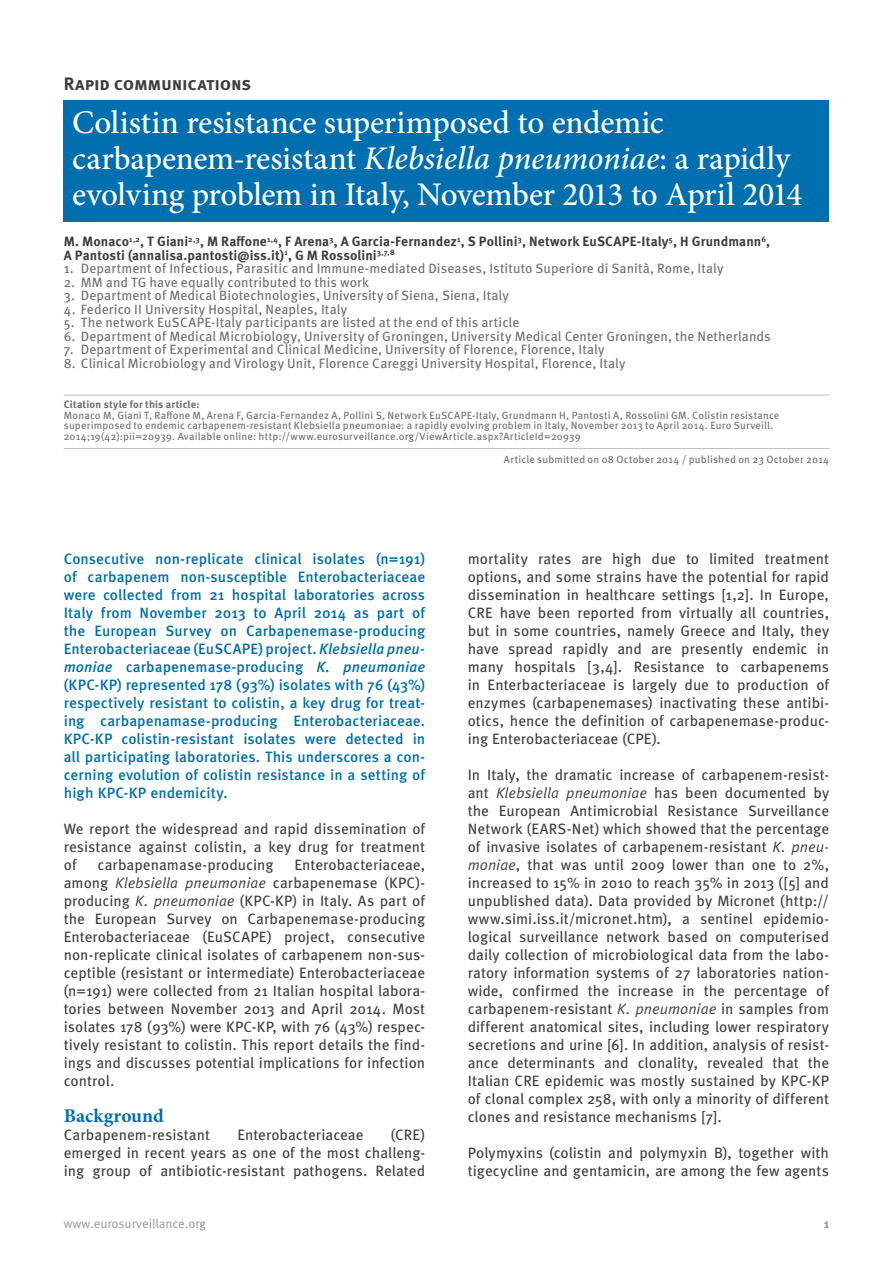
<style>
.page{position:relative;width:893px;height:1263px;background:#fff}
.page>*{position:absolute;margin:0;border:0;box-sizing:border-box;transform-origin:0 0}
.t1{font:500 33px/36px "Minion Pro";letter-spacing:-.01em;color:#fff}
.t2{font:700 19.5px "Minion Pro";color:#006faf}
.t3{font:700 18px "Meta Pro";letter-spacing:-.015em;color:#3e3e3f}
.t4{font:15px/18px "Meta Pro";color:#3e3e3f;text-align:justify}
.t5{font:500 15px/18px "Meta Pro";letter-spacing:.005em;color:#006faf;text-align:justify}
.t6{font:13.5px "Meta Pro";letter-spacing:.01em;color:#6c6d70}
.t7{font:700 13.5px/13.5px "Meta Pro";letter-spacing:.005em;color:#3e3e3f}
.t8{font:12.75px "Meta Pro";color:#939598}
.t9{font:700 12.75px "Meta Pro";color:#939598}
.t10{font:10.5px/10.5px "Meta Pro";letter-spacing:.015em;color:#6c6d70}
.t11{font:700 10.5px "Meta Pro";letter-spacing:.015em;color:#6c6d70}
.s1{font-style:italic}
</style>
<div class="page">
<hr style="left:64px;top:395px;width:765px;height:1px;background:#bcbdc0">
<hr style="left:64px;top:448px;width:765px;height:1px;background:#bcbdc0">
<div style="left:64px;top:100px;width:765px;height:122px;background:#006faf"></div>
<p class="t3" style="left:64px;top:72px;width:189px">Rapid communications</p>
<h1 class="t1" style="left:72px;top:104px;width:731px">Colistin resistance superimposed to endemic carbapenem-resistant <span class="s1">Klebsiella pneumoniae</span>: a rapidly evolving problem in Italy, November 2013 to April 2014</h1>
<p class="t7" style="left:64px;top:235px;width:708px">M. Monaco<sup>1,2</sup>, T Giani<sup>2,3</sup>, M Raffone<sup>1,4</sup>, F Arena<sup>3</sup>, A Garcia-Fernandez<sup>1</sup>, S Pollini<sup>3</sup>, Network EuSCAPE-Italy<sup>5</sup>, H Grundmann<sup>6</sup>,<br>A Pantosti (annalisa.pantosti@iss.it)<sup>1</sup>, G M Rossolini<sup>3,7,8</sup></p>
<p class="t6" style="left:64px;top:260px;width:661px">1. Department of Infectious, Parasitic and Immune-mediated Diseases, Istituto Superiore di Sanità, Rome, Italy</p>
<p class="t6" style="left:64px;top:274px;width:307px">2. MM and TG have equally contributed to this work</p>
<p class="t6" style="left:64px;top:287px;width:447px">3. Department of Medical Biotechnologies, University of Siena, Siena, Italy</p>
<p class="t6" style="left:64px;top:301px;width:285px">4. Federico II University Hospital, Neaples, Italy</p>
<p class="t6" style="left:64px;top:314px;width:457px">5. The network EuSCAPE-Italy participants are listed at the end of this article</p>
<p class="t6" style="left:64px;top:328px;width:708px">6. Department of Medical Microbiology, University of Groningen, University Medical Center Groningen, the Netherlands</p>
<p class="t6" style="left:64px;top:341px;width:542px">7. Department of Experimental and Clinical Medicine, University of Florence, Florence, Italy</p>
<p class="t6" style="left:64px;top:355px;width:563px">8. Clinical Microbiology and Virology Unit, Florence Careggi University Hospital, Florence, Italy</p>
<p class="t11" style="left:64px;top:398px;width:137px">Citation style for this article:</p>
<p class="t10" style="left:64px;top:410px;width:717px">Monaco M, Giani T, Raffone M, Arena F, Garcia-Fernandez A, Pollini S, Network EuSCAPE-Italy, Grundmann H, Pantosti A, Rossolini GM. Colistin resistance superimposed to endemic carbapenem-resistant Klebsiella pneumoniae: a rapidly evolving problem in Italy, November 2013 to April 2014. Euro Surveill.<br>2014;19(42):pii=20939. Available online: http://www.eurosurveillance.org/ViewArticle.aspx?ArticleId=20939</p>
<p class="t10" style="left:504px;top:454px;width:327px">Article submitted on 08 October 2014 / published on 23 October 2014</p>
<p class="t5" style="left:64px;top:550px;width:363px">Consecutive non-replicate clinical isolates (n=191) of carbapenem non-susceptible Enterobacteriaceae were collected from 21 hospital laboratories across Italy from November 2013 to April 2014 as part of the European Survey on Carbapenemase-producing Enterobacteriaceae (EuSCAPE) project. <span class="s1">Klebsiella pneu&shy;moniae</span> carbapenemase-producing <span class="s1">K. pneumoniae </span>(KPC-KP) represented 178 (93%) isolates with 76 (43%) respectively resistant to colistin, a key drug for treat&shy;ing carbapenamase-producing Enterobacteriaceae.<br>KPC-KP colistin-resistant isolates were detected in all participating laboratories. This underscores a con&shy;cerning evolution of colistin resistance in a setting of high KPC-KP endemicity.</p>
<p class="t4" style="left:64px;top:820px;width:363px">We report the widespread and rapid dissemination of resistance against colistin, a key drug for treatment of</p>
<p class="t4" style="left:64px;top:856px;width:363px;text-indent:231px">Enterobacteriaceae, among <span class="s1">Klebsiella pneumoniae</span> carbapenemase (KPC)- producing <span class="s1">K. pneumoniae</span> (KPC-KP) in Italy. As part of the European Survey on Carbapenemase-producing Enterobacteriaceae (EuSCAPE) project, consecutive non-replicate clinical isolates of carbapenem non-sus&shy;ceptible (resistant or intermediate) Enterobacteriaceae (n=191) were collected from 21 Italian hospital labora&shy;tories between November 2013 and April 2014. Most isolates 178 (93%) were KPC-KP, with 76 (43%) respec&shy;tively resistant to colistin. This report details the find&shy;ings and discusses potential implications for infection control.</p>
<h2 class="t2" style="left:64px;top:1102px;width:101px">Background</h2>
<p class="t4" style="left:64px;top:1126px;width:148px">Carbapenem-resistant</p>
<p class="t4" style="left:237px;top:1126px;width:128px">Enterobacteriaceae</p>
<p class="t4" style="left:98px;top:856px;width:177px">carbapenamase-producing</p>
<p class="t4" style="left:64px;top:1126px;width:363px;text-indent:327px">(CRE) emerged in recent years as one of the most challeng&shy;ing group of antibiotic-resistant pathogens. Related</p>
<p class="t4" style="left:468px;top:550px;width:363px">mortality rates are high due to limited treatment options, and some strains have the potential for rapid dissemination in healthcare settings [1,2]. In Europe, CRE have been reported from virtually all countries, but in some countries, namely Greece and Italy, they have spread rapidly and are presently endemic in many hospitals [3,4]. Resistance to carbapenems in Enterbacteriaceae is largely due to production of enzymes (carbapenemases) inactivating these antibi&shy;otics, hence the definition of carbapenemase-produc&shy;ing Enterobacteriaceae (CPE).</p>
<p class="t4" style="left:468px;top:766px;width:363px">In Italy, the dramatic increase of carbapenem-resist&shy;ant <span class="s1">Klebsiella pneumoniae</span> has been documented by the European Antimicrobial Resistance Surveillance Network (EARS-Net) which showed that the percentage of invasive isolates of carbapenem-resistant <span class="s1">K. pneu&shy;moniae</span>, that was until 2009 lower than one to 2%, increased to 15% in 2010 to reach 35% in 2013 ([5] and unpublished data). Data provided by Micronet (http:// www.simi.iss.it/micronet.htm), a sentinel epidemio&shy;logical surveillance network based on computerised daily collection of microbiological data from the labo&shy;ratory information systems of 27 laboratories nation&shy;wide, confirmed the increase in the percentage of carbapenem-resistant <span class="s1">K. pneumoniae</span> in samples from different anatomical sites, including lower respiratory secretions and urine [6]. In addition, analysis of resist&shy;ance determinants and clonality, revealed that the Italian CRE epidemic was mostly sustained by KPC-KP of clonal complex 258, with only a minority of different clones and resistance mechanisms [7].</p>
<p class="t4" style="left:468px;top:1144px;width:363px">Polymyxins (colistin and polymyxin B), together with tigecycline and gentamicin, are among the few agents</p>
<p class="t8" style="left:64px;top:1215px;width:144px">www.eurosurveillance.org</p>
<p class="t9" style="left:824px;top:1215px;width:7px">1</p>
</div>
